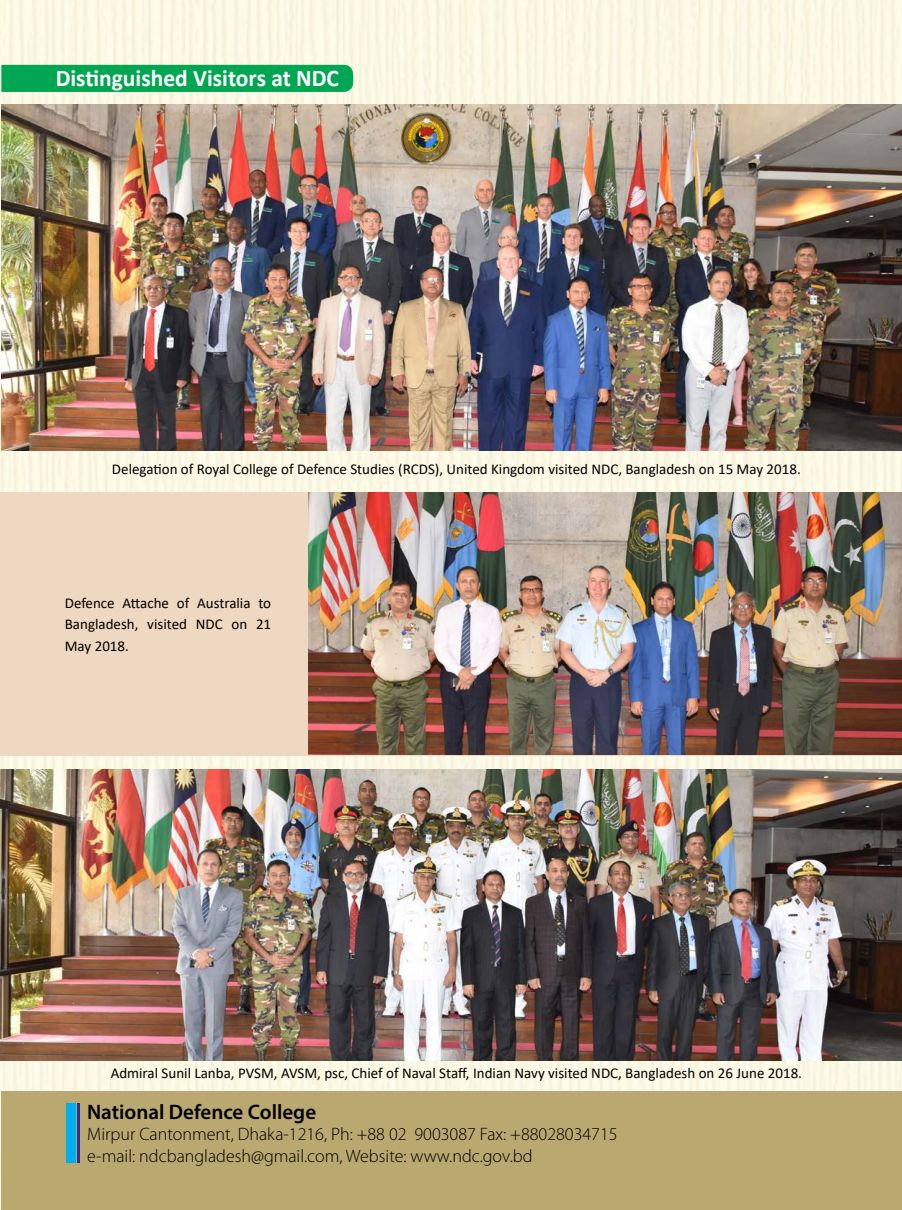
<style>
.page{position:relative;width:902px;height:1210px;background:#fbf8e5}
.page>*{position:absolute;margin:0;border:0;box-sizing:border-box;transform-origin:0 0}
.t1{font:700 24px "Calibri";color:#fff}
.t2{font:600 21px "Myriad Pro";color:#000}
.t3{font:300 18px/21.6px "Myriad Pro";color:#000}
.t4{font:15px/21.3px "Calibri";color:#000;text-align:justify}
</style>
<div class="page">
<div style="left:0;top:492px;width:901px;height:263px;background:#eed8c1"></div>
<img style="left:1px;top:105px;width:901px;height:345px">
<img style="left:309px;top:493px;width:592px;height:262px">
<img style="left:0;top:770px;width:902px;height:290px">
<div style="left:1px;top:1091px;width:901px;height:119px;background:#baa871"></div>
<div style="left:66px;top:1102px;width:9px;height:60px;background:#00aeef"></div>
<hr style="left:77px;top:1102px;width:3px;height:60px;background:#2e3092">
<div style="left:1px;top:65px;width:352px;height:27px;background:#00a651"></div>
<h1 class="t1" style="left:56px;top:61px;width:285px">Distinguished Visitors at NDC</h1>
<p class="t4" style="left:112px;top:458px;width:690px">Delegation of Royal College of Defence Studies (RCDS), United Kingdom visited NDC, Bangladesh on 15 May 2018.</p>
<p class="t4" style="left:65px;top:592px;width:208px">Defence Attache of Australia to Bangladesh, visited NDC on 21<br>May 2018.</p>
<p class="t4" style="left:111px;top:1062px;width:693px">Admiral Sunil Lanba, PVSM, AVSM, psc, Chief of Naval Staff, Indian Navy visited NDC, Bangladesh on 26 June 2018.</p>
<h2 class="t2" style="left:87px;top:1098px;width:231px">National Defence College</h2>
<p class="t3" style="left:87px;top:1123px;width:532px">Mirpur Cantonment, Dhaka-1216, Ph: +88 02 9003087 Fax: +88028034715 e-mail: ndcbangladesh@gmail.com, Website: www.ndc.gov.bd</p>
</div>
